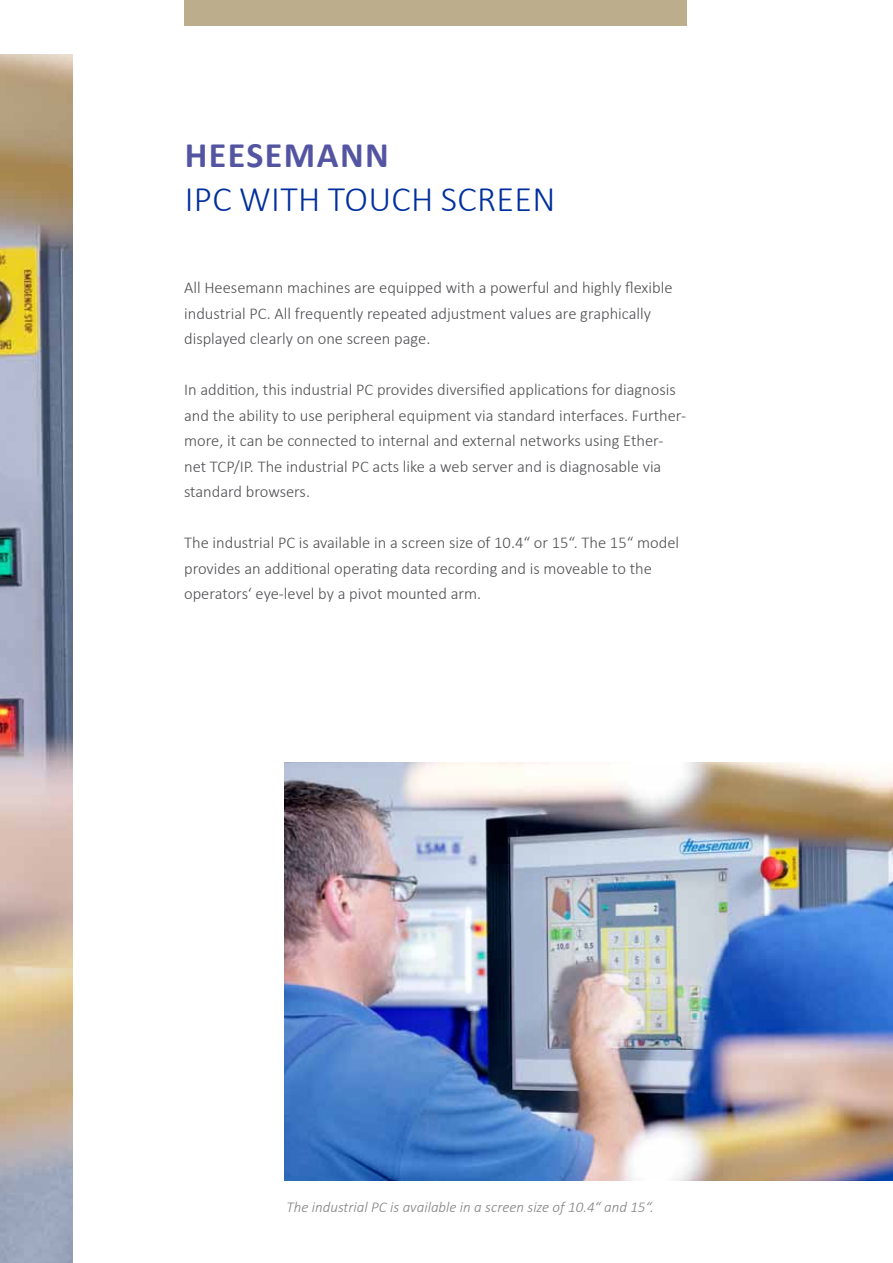
<style>
.page{position:relative;width:893px;height:1263px;background:#fff}
.page>*{position:absolute;margin:0;border:0;box-sizing:border-box;transform-origin:0 0}
.t1{font:300 36px "Calibri";letter-spacing:.01em;color:#002f9d}
.t2{font:700 36px "Calibri";letter-spacing:.04em;color:#5455a2}
.t3{font:300 16.5px/25.5px "Calibri";color:#504f53}
.t4{font:italic 300 15px "Calibri";color:#818084}
</style>
<div class="page">
<div style="left:184px;top:0;width:503px;height:26px;background:#bcae8d"></div>
<img style="left:284px;top:762px;width:609px;height:418px">
<img style="left:0;top:54px;width:72px;height:1209px">
<h1 class="t2" style="left:185px;top:132px;width:201px">HEESEMANN</h1>
<h1 class="t1" style="left:185px;top:176px;width:372px">IPC with Touch screen</h1>
<p class="t3" style="left:184px;top:275px;width:490px">All Heesemann machines are equipped with a powerful and highly flexible industrial PC. All frequently repeated adjustment values are graphically displayed clearly on one screen page.</p>
<p class="t3" style="left:184px;top:377px;width:503px">I n addition, this industrial PC provides diversified applications for diagnosis and the ability to use peripheral equipment via standard interfaces. Further&shy;more, it can be connected to internal and external networks using Ether&shy;net TCP/IP. The industrial PC acts like a web server and is diagnosable via standard browsers.</p>
<p class="t3" style="left:184px;top:530px;width:497px">The industrial PC is available in a screen size of 10.4“ or 15“. The 15“ model provides an additional operating data recording and is moveable to the operators‘ eye-level by a pivot mounted arm.</p>
<p class="t4" style="left:287px;top:1197px;width:369px">The industrial PC is available in a screen size of 10.4“ and 15“.</p>
</div>
